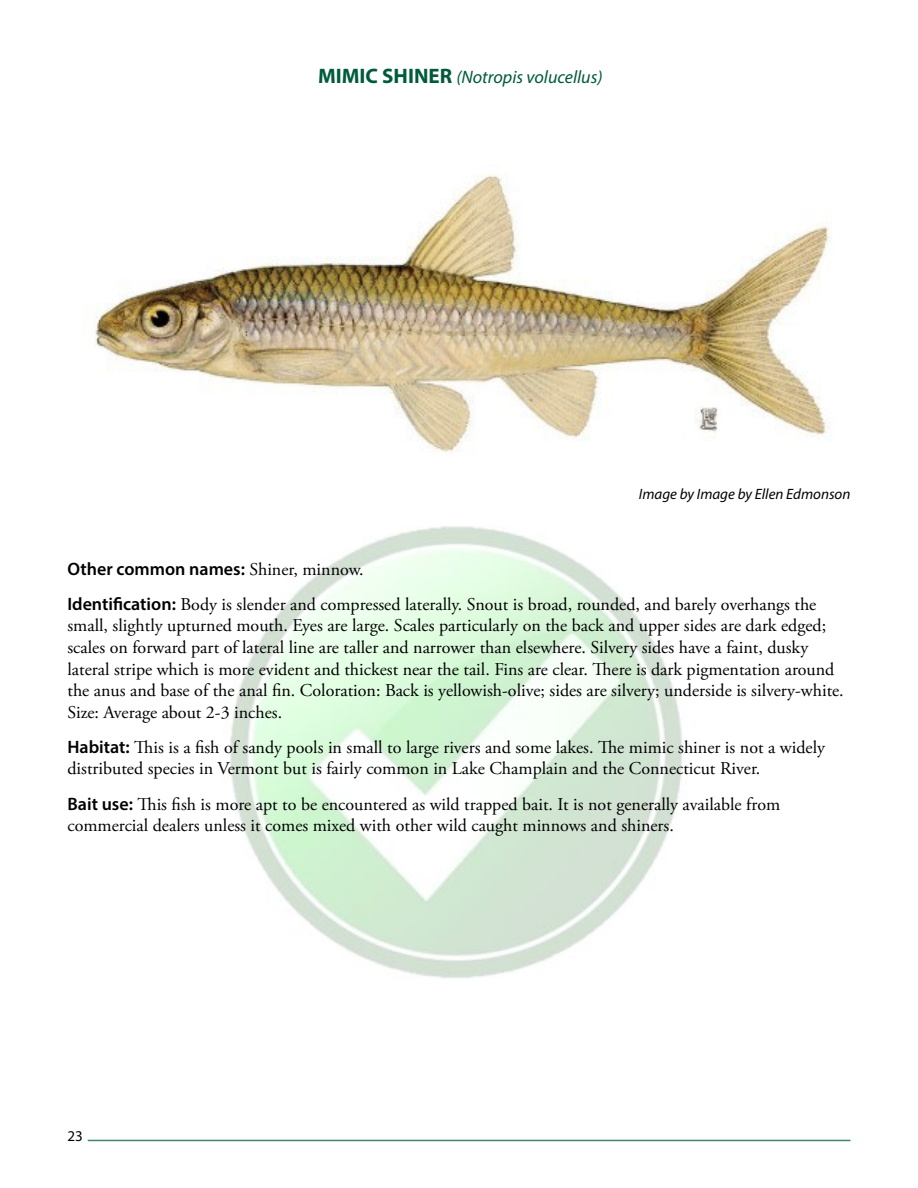
<style>
.page{position:relative;width:918px;height:1188px;background:#fff}
.page>*{position:absolute;margin:0;border:0;box-sizing:border-box;transform-origin:0 0}
.t1{font:18px/21.6px "Adobe Garamond Pro";color:#000}
.t2{font:italic 18px "Myriad Pro";color:#005b3d}
.t3{font:600 18px "Myriad Pro";color:#000}
.t4{font:italic 15px "Myriad Pro";color:#000}
.t5{font:15px "Myriad Pro";color:#000}
.s1{font-weight:700;font-style:normal;font-size:21px}
.s2{font-family:"Adobe Garamond Pro";font-weight:400}
.s3{font-family:"Myriad Pro";font-weight:600}
</style>
<div class="page">
<hr style="left:88px;top:1140px;width:762px;height:1px;background:#40846e">
<img style="left:230px;top:526px;width:452px;height:453px">
<img style="left:95px;top:174px;width:737px;height:278px">
<p class="t2" style="left:318px;top:66px;width:286px"><span class="s1">MIMIC SHINER</span> (Notropis volucellus)</p>
<p class="t4" style="left:639px;top:485px;width:213px">Image by Image by Ellen Edmonson</p>
<p class="t3" style="left:68px;top:557px;width:298px">Other common names: <span class="s2">Shiner, minnow.</span></p>
<p class="t1" style="left:68px;top:594px;width:778px"><span class="s3">Identification:</span> Body is slender and compressed laterally. Snout is broad, rounded, and barely overhangs the small, slightly upturned mouth. Eyes are large. Scales particularly on the back and upper sides are dark edged; scales on forward part of lateral line are taller and narrower than elsewhere. Silvery sides have a faint, dusky lateral stripe which is more evident and thickest near the tail. Fins are clear. There is dark pigmentation around the anus and base of the anal fin. Coloration: Back is yellowish-olive; sides are silvery; underside is silvery-white.<br>Size: Average about 2-3 inches.</p>
<p class="t1" style="left:68px;top:737px;width:759px"><span class="s3">Habitat:</span> This is a fish of sandy pools in small to large rivers and some lakes. The mimic shiner is not a widely distributed species in Vermont but is fairly common in Lake Champlain and the Connecticut River.</p>
<p class="t1" style="left:68px;top:794px;width:714px"><span class="s3">Bait use:</span> This fish is more apt to be encountered as wild trapped bait. It is not generally available from commercial dealers unless it comes mixed with other wild caught minnows and shiners.</p>
<p class="t5" style="left:68px;top:1126px;width:17px">23</p>
</div>
